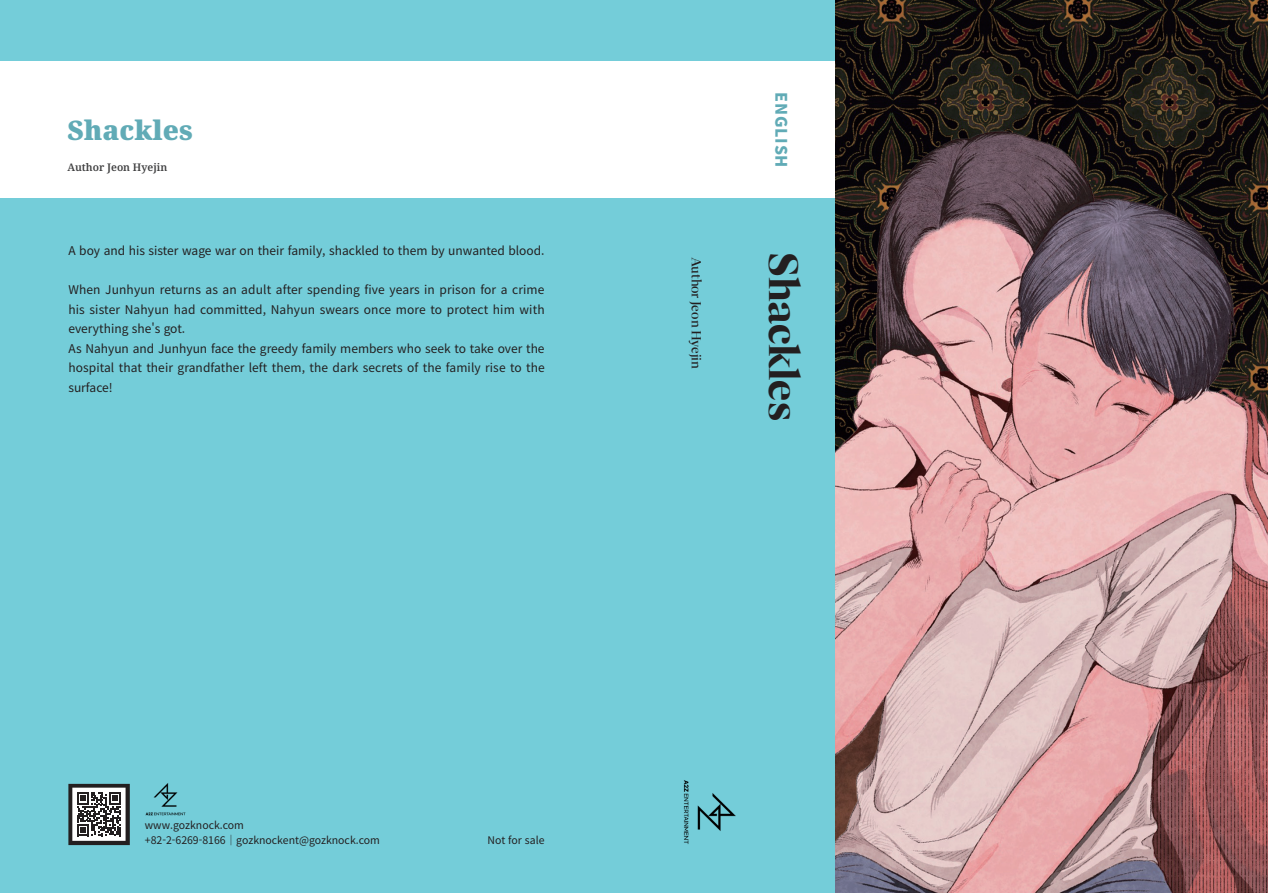
<style>
.page{position:relative;width:1268px;height:893px;background:#fff}
.page>*{position:absolute;margin:0;border:0;box-sizing:border-box;transform-origin:0 0}
.t1{font:700 42px "Dashiell Fine";letter-spacing:-.01em;color:#231f20;scale:1.05 1}
.t2{font:900 27px "Noto Serif";color:#61abb6}
.t3{font:900 15.75px "Noto Sans CJ Kkr";letter-spacing:.05em;color:#61abb6}
.t4{font:500 13.5px "Dashiell Fine";letter-spacing:-.01em;color:#231f20;scale:1.05 1}
.t5{font:12px/19.5px "Noto Sans CJ Kkr";color:#231f20}
.t6{font:10.5px/15px "Noto Sans CJ Kkr";color:#231f20}
.t7{font:600 10.5px "Noto Serif";color:#3e3e3f}
</style>
<div class="page">
<img style="left:833px;top:0;width:434px;height:893px">
<div style="left:0;top:0;width:833px;height:893px;background:#74cdd9"></div>
<div style="left:0;top:61px;width:833px;height:137px;background:#fff"></div>
<svg style="left:68px;top:783px;width:62px;height:63px;background:#636465"></svg>
<div style="left:72px;top:788px;width:53px;height:53px;border:3px solid #fff"></div>
<img style="left:145px;top:783px;width:41px;height:33px">
<img style="left:683px;top:780px;width:53px;height:64px">
<h2 class="t2" style="left:67px;top:111px;width:127px">Shackles</h2>
<p class="t7" style="left:67px;top:160px;width:101px">Author Jeon Hyejin</p>
<p class="t5" style="left:68px;top:241px;width:477px">A boy and his sister wage war on their family, shackled to them by unwanted blood.</p>
<p class="t5" style="left:68px;top:280px;width:478px">When Junhyun returns as an adult after spending five years in prison for a crime his sister Nahyun had committed, Nahyun swears once more to protect him with everything she's got.<br>As Nahyun and Junhyun face the greedy family members who seek to take over the hospital that their grandfather left them, the dark secrets of the family rise to the surface!</p>
<h3 class="t3" style="left:790px;top:92px;width:77px;rotate:90deg">ENGLISH</h3>
<p class="t4" style="left:704px;top:257px;width:108px;rotate:90deg">Author Jeon Hyejin</p>
<h1 class="t1" style="left:808px;top:252px;width:163px;rotate:90deg">Shackles</h1>
<p class="t6" style="left:145px;top:818px;width:236px">www.gozknock.com +82-2-6269-8166│gozknockent@gozknock.com</p>
<p class="t6" style="left:487px;top:833px;width:58px">Not for sale</p>
</div>
